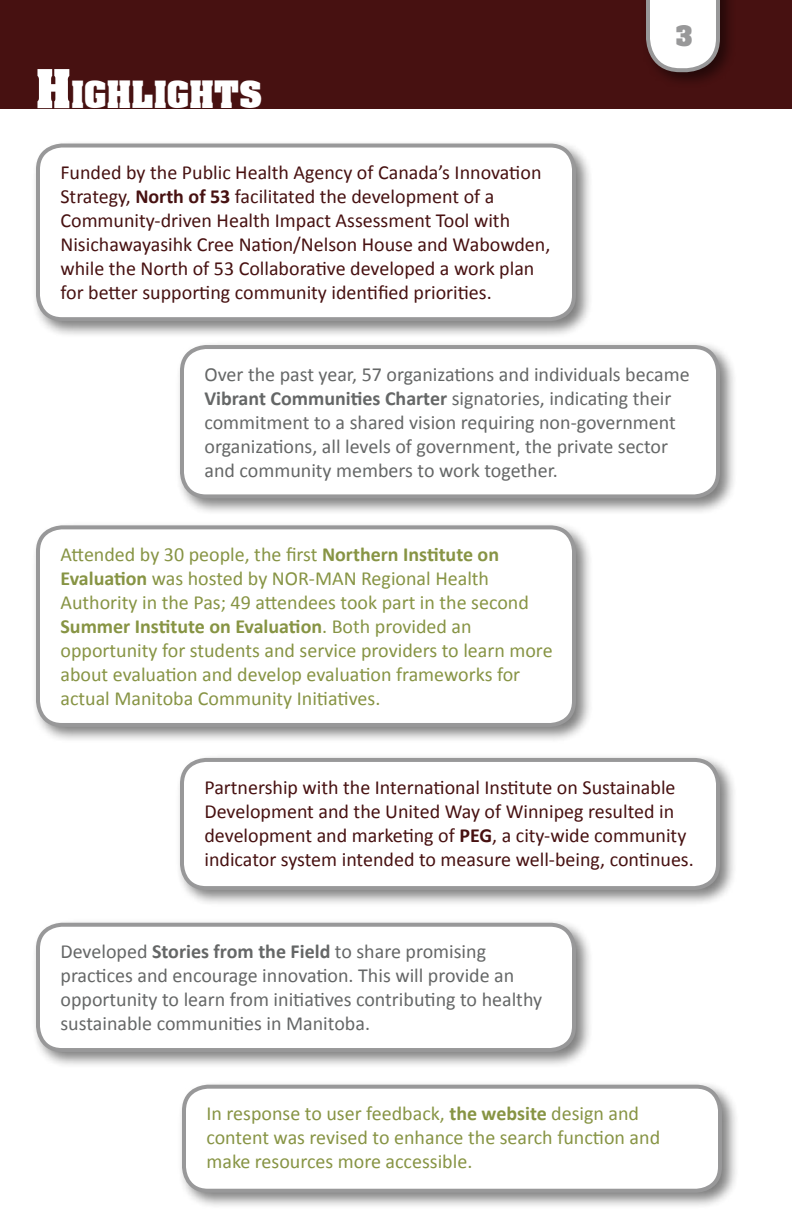
<style>
.page{position:relative;width:792px;height:1224px;background:#fff}
.page>*{position:absolute;margin:0;border:0;box-sizing:border-box;transform-origin:0 0}
.t1{font:300 42px "Aachen";color:#fff}
.t2{font:700 24px "Aachen";color:#989899}
.t3{font:20px/24px "Calibri";color:#471111}
.t4{font:20px/24px "Calibri";color:#879444}
.t5{font:20px/24px "Calibri";color:#656767}
.s1{font-size:60px}
.s2{font-weight:700}
</style>
<div class="page">
<div style="left:31px;top:139px;width:562px;height:199px;background:#000;opacity:.5"></div>
<div style="left:38px;top:146px;width:536px;height:173px;background:#fff;border-radius:24px"></div>
<div style="left:36px;top:144px;width:540px;height:177px;border:4px solid #989899;border-radius:24px"></div>
<div style="left:175px;top:340px;width:562px;height:175px;background:#000;opacity:.5"></div>
<div style="left:182px;top:347px;width:536px;height:149px;background:#fff;border-radius:24px"></div>
<div style="left:180px;top:345px;width:540px;height:153px;border:4px solid #989899;border-radius:24px"></div>
<div style="left:31px;top:521px;width:562px;height:223px;background:#000;opacity:.5"></div>
<div style="left:38px;top:527px;width:536px;height:198px;background:#fff;border-radius:24px"></div>
<div style="left:36px;top:525px;width:540px;height:202px;border:4px solid #989899;border-radius:24px"></div>
<div style="left:175px;top:753px;width:562px;height:154px;background:#000;opacity:.5"></div>
<div style="left:182px;top:760px;width:536px;height:128px;background:#fff;border-radius:24px"></div>
<div style="left:180px;top:758px;width:540px;height:132px;border:4px solid #989899;border-radius:24px"></div>
<div style="left:31px;top:918px;width:562px;height:151px;background:#000;opacity:.5"></div>
<div style="left:38px;top:925px;width:536px;height:125px;background:#fff;border-radius:24px"></div>
<div style="left:36px;top:923px;width:540px;height:129px;border:4px solid #989899;border-radius:24px"></div>
<div style="left:177px;top:1080px;width:562px;height:130px;background:#000;opacity:.5"></div>
<div style="left:184px;top:1087px;width:536px;height:104px;background:#fff;border-radius:24px"></div>
<div style="left:182px;top:1085px;width:540px;height:108px;border:4px solid #989899;border-radius:24px"></div>
<div style="left:0;top:0;width:792px;height:108px;background:#471111"></div>
<div style="left:641px;top:0;width:96px;height:89px;background:#000;opacity:.5"></div>
<svg style="left:646px;top:0;width:74px;height:72px;background:#dfdcdc"></svg>
<h1 class="t1" style="left:36px;top:71px;width:228px"><span class="s1">H</span>ighlights</h1>
<p class="t3" style="left:60px;top:161px;width:491px">Funded by the Public Health Agency of Canada’s Innovation Strategy, <span class="s2">North of 53</span> facilitated the development of a Community-driven Health Impact Assessment Tool with Nisichawayasihk Cree Nation/Nelson House and Wabowden, while the North of 53 Collaborative developed a work plan for better supporting community identified priorities.</p>
<p class="t2" style="left:676px;top:17px;width:18px">3</p>
<p class="t5" style="left:204px;top:362px;width:487px">Over the past year, 57 organizations and individuals became <span class="s2">Vibrant Communities Charter</span> signatories, indicating their commitment to a shared vision requiring non-government organizations, all levels of government, the private sector and community members to work together.</p>
<p class="t4" style="left:60px;top:542px;width:494px">Attended by 30 people, the first <span class="s2">Northern Institute on Evaluation</span> was hosted by NOR-MAN Regional Health Authority in the Pas; 49 attendees took part in the second <span class="s2">Summer Institute on Evaluation</span>. Both provided an opportunity for students and service providers to learn more about evaluation and develop evaluation frameworks for actual Manitoba Community Initiatives.</p>
<p class="t3" style="left:204px;top:775px;width:491px">Partnership with the International Institute on Sustainable Development and the United Way of Winnipeg resulted in development and marketing of <span class="s2">PEG</span>, a city-wide community indicator system intended to measure well-being, continues.</p>
<p class="t5" style="left:60px;top:940px;width:483px">Developed <span class="s2">Stories from the Field</span> to share promising practices and encourage innovation. This will provide an opportunity to learn from initiatives contributing to healthy sustainable communities in Manitoba.</p>
<p class="t4" style="left:206px;top:1102px;width:455px">In response to user feedback, <span class="s2">the website</span> design and content was revised to enhance the search function and make resources more accessible.</p>
</div>
